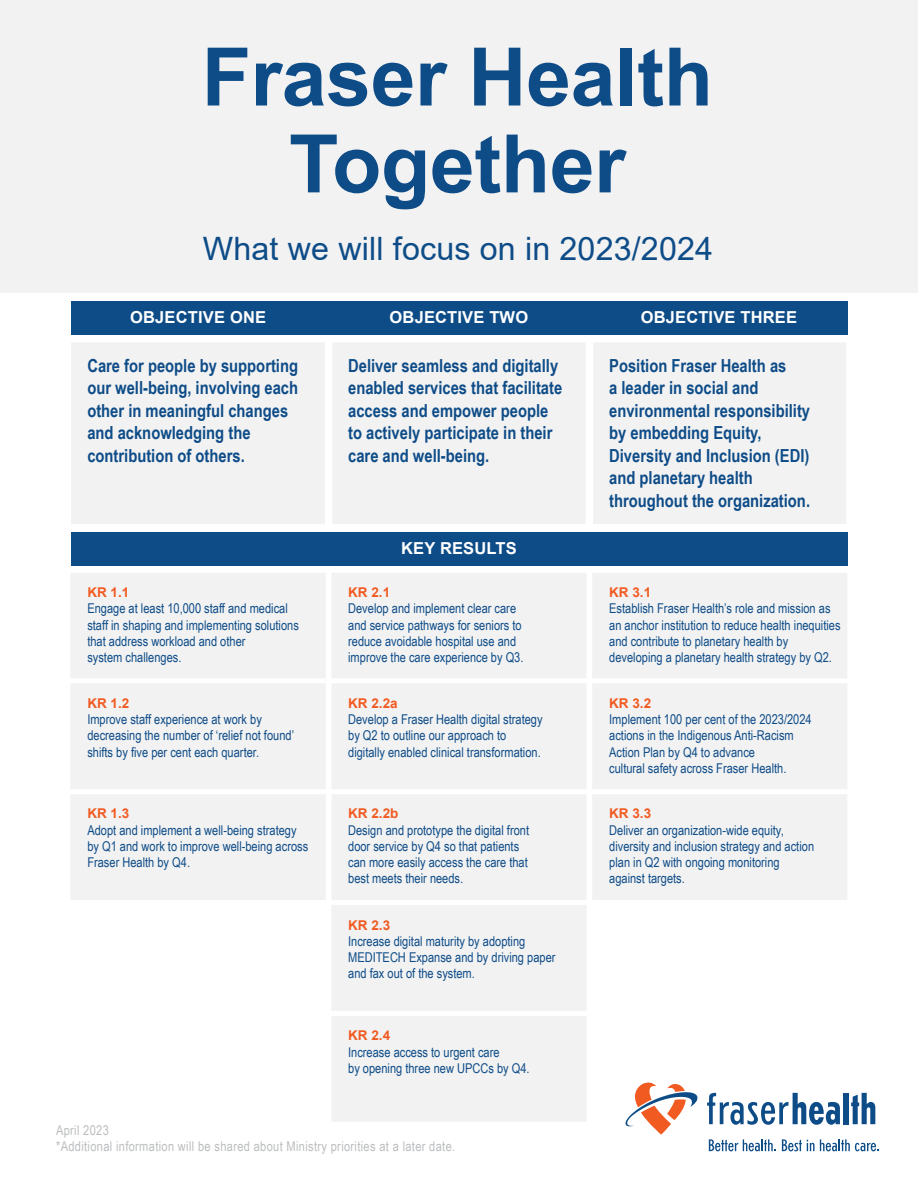
<style>
.page{position:relative;width:918px;height:1188px;background:#fff}
.page>*{position:absolute;margin:0;border:0;box-sizing:border-box;transform-origin:0 0}
.t1{font:700 80.7px/86.8px "Arial";letter-spacing:-.005em;color:#0e4c88;text-align:center}
.t2{font:32.25px "Arial";letter-spacing:.005em;color:#0e4c88}
.t3{font:700 18px/22.5px "Arial Narrow";color:#0e4c88}
.t4{font:700 16.5px "Arial";letter-spacing:.01em;color:#fff}
.t5{font:13.5px/16.2px "Arial Narrow";color:#0e4c88}
.t6{font:13.5px/16.5px "Arial Narrow";letter-spacing:.025em;color:#bbbdbf}
.t7{font:700 13.5px "Arial";color:#f15b22}
</style>
<div class="page">
<div style="left:65px;top:568px;width:788px;height:559px;background:#f2f2f2;border:5px solid #fff"></div>
<div style="left:68px;top:900px;width:782px;height:5px;background:#fff"></div>
<div style="left:68px;top:789px;width:782px;height:5px;background:#fff"></div>
<div style="left:68px;top:1011px;width:782px;height:5px;background:#fff"></div>
<div style="left:68px;top:678px;width:782px;height:5px;background:#fff"></div>
<div style="left:848px;top:570px;width:5px;height:443px;background:#fff"></div>
<div style="left:587px;top:570px;width:5px;height:554px;background:#fff"></div>
<div style="left:326px;top:570px;width:5px;height:554px;background:#fff"></div>
<div style="left:68px;top:903px;width:261px;height:221px;background:#fff"></div>
<div style="left:589px;top:903px;width:260px;height:221px;background:#fff"></div>
<svg style="left:623px;top:1082px;width:76px;height:53px"></svg>
<svg style="left:709px;top:1139px;width:67px;height:12px"></svg>
<svg style="left:782px;top:1139px;width:32px;height:12px"></svg>
<svg style="left:820px;top:1139px;width:59px;height:12px"></svg>
<svg style="left:707px;top:1093px;width:133px;height:32px"></svg>
<div style="left:844px;top:1093px;width:5px;height:31px;background:#0e4c88"></div>
<svg style="left:851px;top:1093px;width:24px;height:31px"></svg>
<div style="left:0;top:0;width:918px;height:293px;background:#f2f2f2"></div>
<div style="left:65px;top:336px;width:788px;height:195px;background:#f2f2f2;border:6px solid #fff"></div>
<div style="left:846px;top:339px;width:8px;height:188px;background:#fff"></div>
<div style="left:586px;top:339px;width:7px;height:188px;background:#fff"></div>
<div style="left:325px;top:339px;width:7px;height:188px;background:#fff"></div>
<div style="left:71px;top:301px;width:776px;height:33px;background:#0e4c88"></div>
<div style="left:71px;top:532px;width:776px;height:33px;background:#0e4c88"></div>
<h1 class="t1" style="left:202px;top:35px;width:513px">Fraser Health<br>Together</h1>
<h2 class="t2" style="left:203px;top:226px;width:512px">What we will focus on in 2023/2024</h2>
<p class="t4" style="left:130px;top:306px;width:137px">OBJECTIVE ONE</p>
<p class="t4" style="left:390px;top:306px;width:140px">OBJECTIVE TWO</p>
<p class="t4" style="left:641px;top:306px;width:158px">OBJECTIVE THREE</p>
<h3 class="t3" style="left:87px;top:353px;width:212px">Care for people by supporting our well-being, involving each other in meaningful changes and acknowledging the contribution of others.</h3>
<h3 class="t3" style="left:348px;top:353px;width:216px">Deliver seamless and digitally enabled services that facilitate access and empower people to actively participate in their care and well-being.</h3>
<h3 class="t3" style="left:609px;top:353px;width:202px">Position Fraser Health as<br>a leader in social and environmental responsibility by embedding Equity,<br>Diversity and Inclusion (EDI) and planetary health throughout the organization.</h3>
<p class="t7" style="left:87px;top:583px;width:44px">KR 1.1</p>
<p class="t5" style="left:87px;top:600px;width:213px">Engage at least 10,000 staff and medical staff in shaping and implementing solutions that address workload and other<br>system challenges.</p>
<p class="t7" style="left:87px;top:694px;width:44px">KR 1.2</p>
<p class="t5" style="left:87px;top:711px;width:208px">Improve staff experience at work by decreasing the number of ‘relief not found’ shifts by five per cent each quarter.</p>
<p class="t7" style="left:87px;top:804px;width:44px">KR 1.3</p>
<p class="t5" style="left:87px;top:821px;width:222px">Adopt and implement a well-being strategy by Q1 and work to improve well-being across<br>Fraser Health by Q4.</p>
<p class="t4" style="left:401px;top:537px;width:117px">KEY RESULTS</p>
<p class="t7" style="left:348px;top:583px;width:44px">KR 2.1</p>
<p class="t5" style="left:348px;top:600px;width:177px">Develop and implement clear care and service pathways for seniors to reduce avoidable hospital use and improve the care experience by Q3.</p>
<p class="t7" style="left:348px;top:694px;width:51px">KR 2.2a</p>
<p class="t5" style="left:348px;top:711px;width:196px">Develop a Fraser Health digital strategy by Q2 to outline our approach to digitally enabled clinical transformation.</p>
<p class="t7" style="left:348px;top:804px;width:52px">KR 2.2b</p>
<p class="t5" style="left:348px;top:821px;width:182px">Design and prototype the digital front door service by Q4 so that patients can more easily access the care that best meets their needs.</p>
<p class="t7" style="left:348px;top:915px;width:44px">KR 2.3</p>
<p class="t5" style="left:348px;top:932px;width:209px">Increase digital maturity by adopting<br>MEDITECH Expanse and by driving paper and fax out of the system.</p>
<p class="t7" style="left:348px;top:1026px;width:44px">KR 2.4</p>
<p class="t5" style="left:348px;top:1043px;width:183px">Increase access to urgent care<br>by opening three new UPCCs by Q4.</p>
<p class="t6" style="left:56px;top:1121px;width:401px">April 2023<br>*Additional information will be shared about Ministry priorities at a later date.</p>
<p class="t7" style="left:609px;top:583px;width:44px">KR 3.1</p>
<p class="t5" style="left:609px;top:600px;width:233px">Establish Fraser Health’s role and mission as an anchor institution to reduce health inequities and contribute to planetary health by developing a planetary health strategy by Q2.</p>
<p class="t7" style="left:609px;top:694px;width:44px">KR 3.2</p>
<p class="t5" style="left:609px;top:711px;width:204px">Implement 100 per cent of the 2023/2024 actions in the Indigenous Anti-Racism Action Plan by Q4 to advance<br>cultural safety across Fraser Health.</p>
<p class="t7" style="left:609px;top:804px;width:44px">KR 3.3</p>
<p class="t5" style="left:609px;top:821px;width:206px">Deliver an organization-wide equity, diversity and inclusion strategy and action plan in Q2 with ongoing monitoring against targets.</p>
</div>
